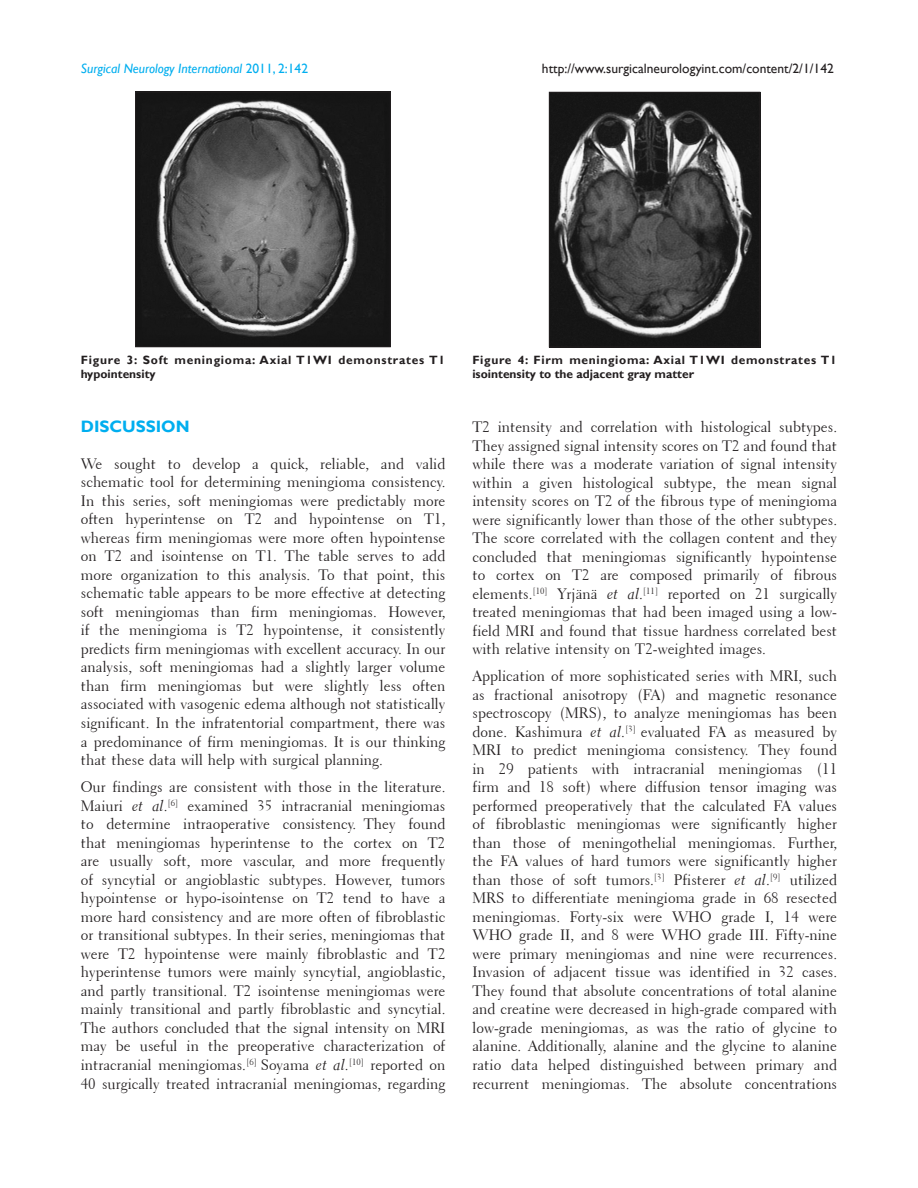
<style>
.page{position:relative;width:918px;height:1188px;background:#fff}
.page>*{position:absolute;margin:0;border:0;box-sizing:border-box;transform-origin:0 0}
.t1{font:700 16.5px "Gill Sans";color:#00aeef}
.TX{font:15px/18.5px "Transitional 521 BT Roman A";color:#231f20;text-align:justify}
.t2{font:13.5px "Gill Sans";color:#231f20}
.t3{font:italic 13.5px "Gill Sans";color:#00aeef}
.FGC{font:700 12px/14.4px "Gill Sans";letter-spacing:.055em;color:#231f20}
.s1{font-style:normal}
.s2{font-family:"Transitional 521 BT Cursive A"}
</style>
<div class="page">
<img style="left:137px;top:94px;width:252px;height:251px">
<div style="left:135px;top:92px;width:256px;height:255px;border:1px solid #231f20"></div>
<img style="left:551px;top:94px;width:207px;height:251px">
<div style="left:549px;top:92px;width:211px;height:255px;border:1px solid #231f20"></div>
<p class="t3" style="left:81px;top:61px;width:229px">Surgical Neurology International <span class="s1">2011, 2:142</span></p>
<p class="t2" style="left:542px;top:61px;width:293px">http://www.surgicalneurologyint.com/content/2/1/142</p>
<p class="FGC" style="left:81px;top:353px;width:366px">Figure 3: Soft meningioma: Axial T1WI demonstrates T1 hypointensity</p>
<p class="FGC" style="left:472px;top:353px;width:366px">Figure 4: Firm meningioma: Axial T1WI demonstrates T1 isointensity to the adjacent gray matter</p>
<h1 class="t1" style="left:81px;top:417px;width:110px">DISCUSSION</h1>
<p class="TX" style="left:81px;top:454px;width:366px">We sought to develop a quick, reliable, and valid schematic tool for determining meningioma consistency.<br>In this series, soft meningiomas were predictably more often hyperintense on T2 and hypointense on T1, whereas firm meningiomas were more often hypointense on T2 and isointense on T1. The table serves to add more organization to this analysis. To that point, this schematic table appears to be more effective at detecting soft meningiomas than firm meningiomas. However, if the meningioma is T2 hypointense, it consistently predicts firm meningiomas with excellent accuracy. In our analysis, soft meningiomas had a slightly larger volume than firm meningiomas but were slightly less often associated with vasogenic edema although not statistically significant. In the infratentorial compartment, there was a predominance of firm meningiomas. It is our thinking that these data will help with surgical planning.</p>
<p class="TX" style="left:81px;top:778px;width:366px">Our findings are consistent with those in the literature.<br>Maiuri <span class="s2">et al</span>.<sup>[6]</sup> examined 35 intracranial meningiomas to determine intraoperative consistency. They found that meningiomas hyperintense to the cortex on T2 are usually soft, more vascular, and more frequently of syncytial or angioblastic subtypes. However, tumors hypointense or hypo-isointense on T2 tend to have a more hard consistency and are more often of fibroblastic or transitional subtypes. In their series, meningiomas that were T2 hypointense were mainly fibroblastic and T2 hyperintense tumors were mainly syncytial, angioblastic, and partly transitional. T2 isointense meningiomas were mainly transitional and partly fibroblastic and syncytial.<br>The authors concluded that the signal intensity on MRI may be useful in the preoperative characterization of intracranial meningiomas.<sup>[6]</sup> Soyama <span class="s2">et al</span>.<sup>[10]</sup> reported on 40 surgically treated intracranial meningiomas, regarding</p>
<p class="TX" style="left:472px;top:418px;width:366px">T2 intensity and correlation with histological subtypes.<br>They assigned signal intensity scores on T2 and found that while there was a moderate variation of signal intensity within a given histological subtype, the mean signal intensity scores on T2 of the fibrous type of meningioma were significantly lower than those of the other subtypes.<br>The score correlated with the collagen content and they concluded that meningiomas significantly hypointense to cortex on T2 are composed primarily of fibrous elements.<sup>[10]</sup> Yrjänä <span class="s2">et al</span>.<sup>[11]</sup> reported on 21 surgically treated meningiomas that had been imaged using a low&shy;field MRI and found that tissue hardness correlated best with relative intensity on T2-weighted images.</p>
<p class="TX" style="left:472px;top:667px;width:366px">Application of more sophisticated series with MRI, such as fractional anisotropy (FA) and magnetic resonance spectroscopy (MRS), to analyze meningiomas has been done. Kashimura <span class="s2">et al</span>.<sup>[3]</sup> evaluated FA as measured by MRI to predict meningioma consistency. They found in 29 patients with intracranial meningiomas (11 firm and 18 soft) where diffusion tensor imaging was performed preoperatively that the calculated FA values of fibroblastic meningiomas were significantly higher than those of meningothelial meningiomas. Further, the FA values of hard tumors were significantly higher than those of soft tumors.<sup>[3]</sup> Pfisterer <span class="s2">et al</span>.<sup>[9]</sup> utilized MRS to differentiate meningioma grade in 68 resected meningiomas. Forty-six were WHO grade I, 14 were WHO grade II, and 8 were WHO grade III. Fifty-nine were primary meningiomas and nine were recurrences.<br>Invasion of adjacent tissue was identified in 32 cases.<br>They found that absolute concentrations of total alanine and creatine were decreased in high-grade compared with low-grade meningiomas, as was the ratio of glycine to alanine. Additionally, alanine and the glycine to alanine ratio data helped distinguished between primary and recurrent meningiomas. The absolute concentrations</p>
</div>
